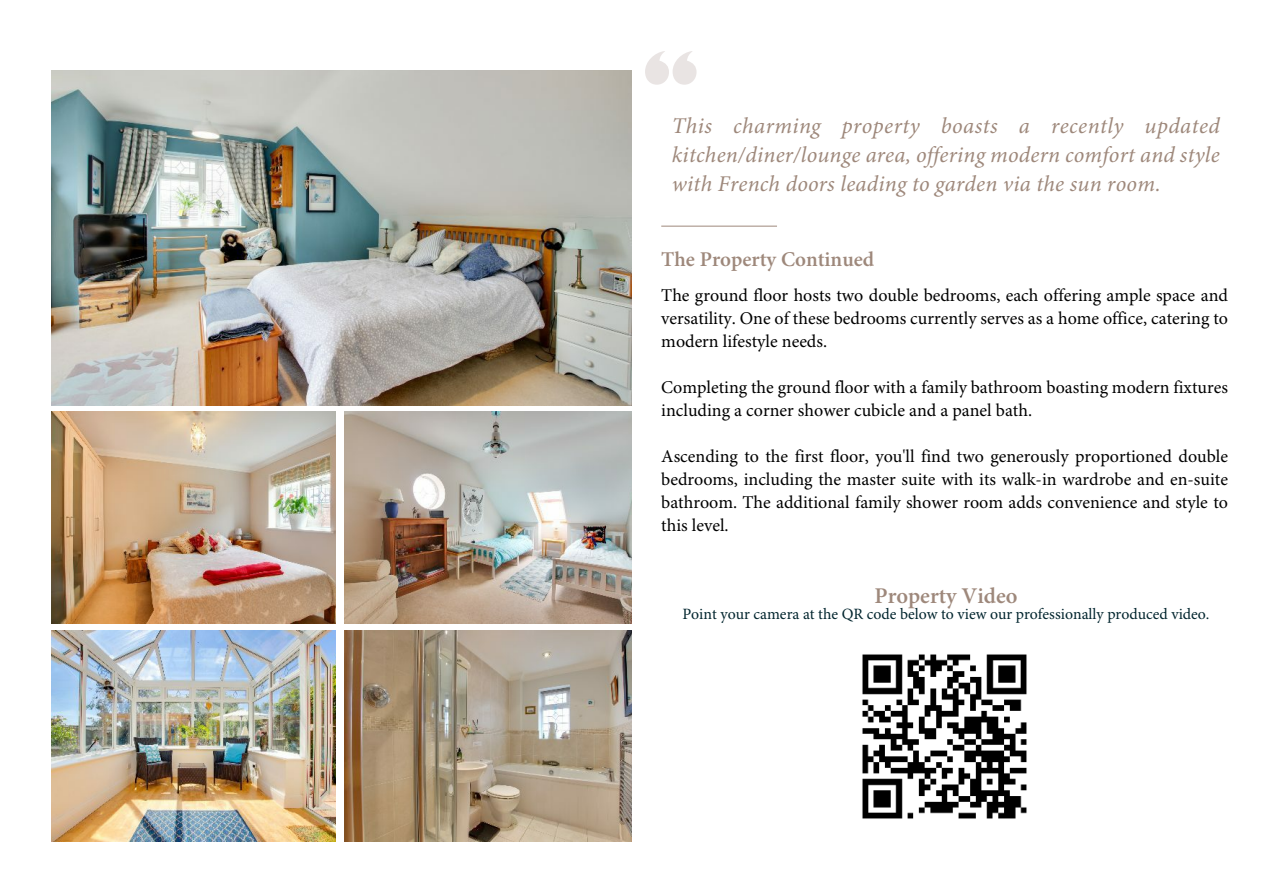
<style>
.page{position:relative;width:1263px;height:893px;background:#fff}
.page>*{position:absolute;margin:0;border:0;box-sizing:border-box;transform-origin:0 0}
.t1{font:italic 22.5px/28.8px "Minion Pro";letter-spacing:.01em;color:#9e887b;text-align:justify}
.t2{font:600 22.5px "Minion Pro";color:#9e887b}
.t3{font:600 21px "Minion Pro";color:#9e887b}
.t4{font:18px/23px "Minion Pro";color:#000;text-align:justify}
.t5{font:15.75px "Minion Pro";color:#02252e}
</style>
<div class="page">
<svg style="left:645px;top:51px;width:51px;height:34px"></svg>
<img style="left:862px;top:654px;width:165px;height:165px">
<img style="left:52px;top:70px;width:579px;height:335px">
<img style="left:51px;top:630px;width:285px;height:212px">
<img style="left:344px;top:630px;width:287px;height:212px">
<img style="left:51px;top:412px;width:285px;height:212px">
<img style="left:344px;top:412px;width:287px;height:212px">
<hr style="left:661px;top:226px;width:116px;height:1px;background:#9e887b">
<p class="t1" style="left:672px;top:114px;width:549px">This charming property boasts a recently updated kitchen/diner/lounge area, offering modern comfort and style with French doors leading to garden via the sun room.</p>
<p class="t3" style="left:661px;top:250px;width:214px">The Property Continued</p>
<p class="t4" style="left:661px;top:285px;width:568px">The ground floor hosts two double bedrooms, each offering ample space and versatility. One of these bedrooms currently serves as a home office, catering to modern lifestyle needs.</p>
<p class="t4" style="left:661px;top:377px;width:568px">Completing the ground floor with a family bathroom boasting modern fixtures including a corner shower cubicle and a panel bath.</p>
<p class="t4" style="left:661px;top:446px;width:568px">Ascending to the first floor, you'll find two generously proportioned double bedrooms, including the master suite with its walk-in wardrobe and en-suite bathroom. The additional family shower room adds convenience and style to this level.</p>
<p class="t2" style="left:874px;top:586px;width:144px">Property Video</p>
<p class="t5" style="left:682px;top:608px;width:529px">Point your camera at the QR code below to view our professionally produced video.</p>
</div>
